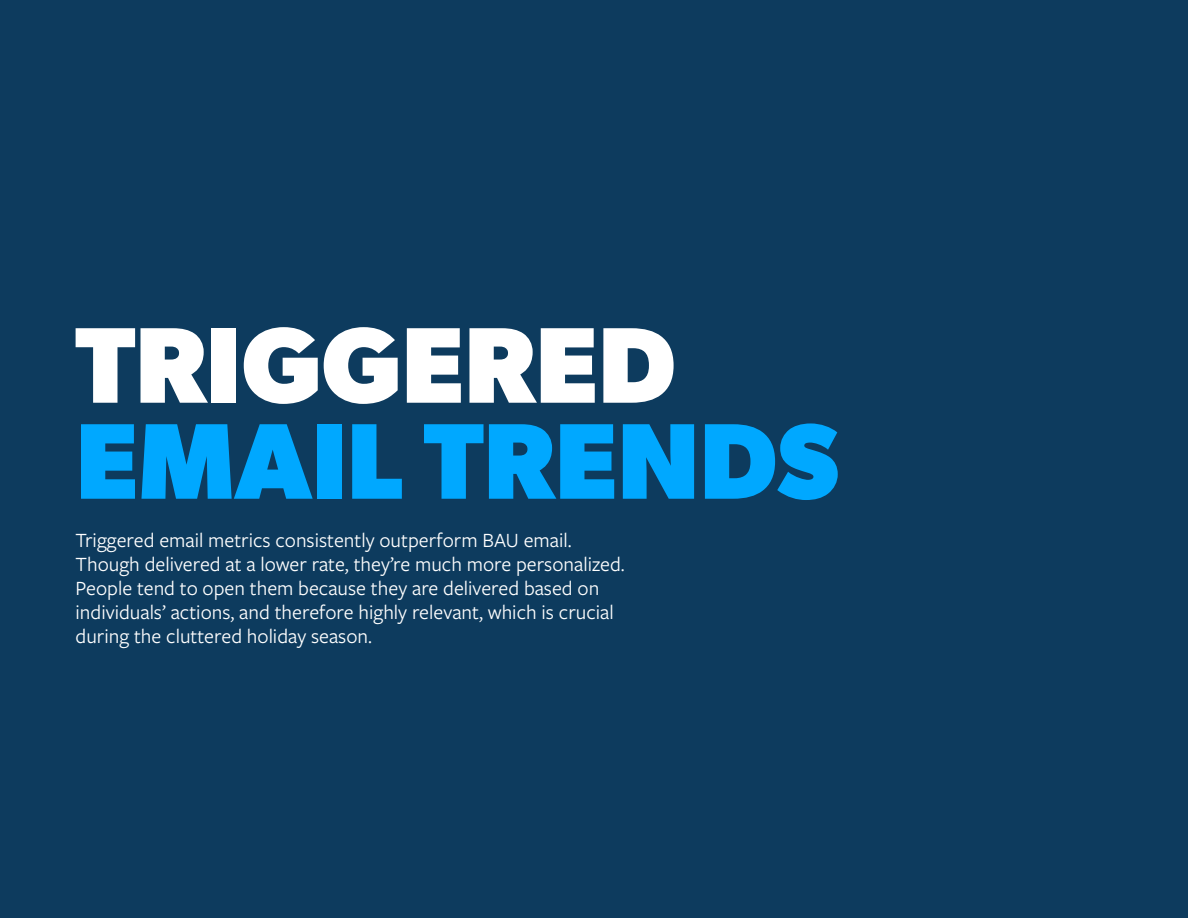
<style>
.page{position:relative;width:1188px;height:918px;background:#0d3b5e}
.page>*{position:absolute;margin:0;border:0;box-sizing:border-box;transform-origin:0 0}
.t1{font:700 108px "Gibson";color:#00a8ff}
.t2{font:700 108px "Gibson";color:#fff}
.t3{font:21px/24px "Freight Sans Pro";color:#fff}
</style>
<div class="page">
<h1 class="t2" style="left:76px;top:301px;width:602px">TRIGGERED</h1>
<h1 class="t1" style="left:76px;top:397px;width:765px">EMAIL TRENDS</h1>
<p class="t3" style="left:76px;top:527px;width:551px">Triggered email metrics consistently outperform BAU email.<br>Though delivered at a lower rate, they’re much more personalized.<br>People tend to open them because they are delivered based on individuals’ actions, and therefore highly relevant, which is crucial during the cluttered holiday season.</p>
</div>
